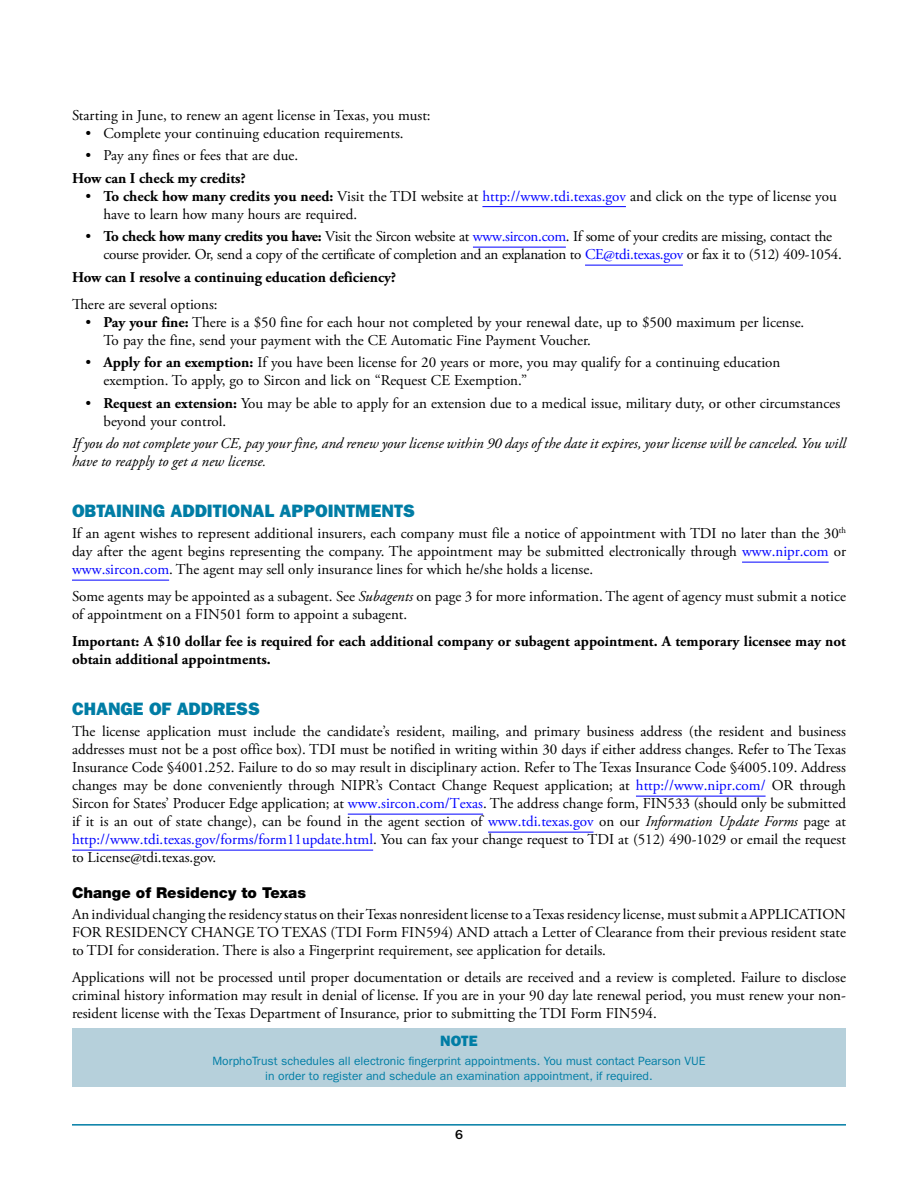
<style>
.page{position:relative;width:918px;height:1188px;background:#fff}
.page>*{position:absolute;margin:0;border:0;box-sizing:border-box;transform-origin:0 0}
.A_Head{font:18px "ITC Franklin Gothic Std Hvy";color:#007da5}
.Text{font:15px/18px "Adobe Garamond Pro";color:#000}
.Text-2{font:15px/18px "Adobe Garamond Pro";letter-spacing:-.02em;color:#000}
.Text-3{font:700 15px/18px "Adobe Garamond Pro";color:#000}
.Text-4{font:italic 15px/18px "Adobe Garamond Pro";color:#000}
.Text_before_list{font:15px "Adobe Garamond Pro";color:#000}
.B_Head{font:900 15px "Helvetica Neue LT Std";color:#000}
.Text_before_list-2{font:700 15px "Adobe Garamond Pro";color:#000}
.Notes_Head{font:15px "ITC Franklin Gothic Std Hvy";color:#007da5}
.t1{font:500 13.5px "ITC Franklin Gothic Std";color:#000}
.Notes{font:12px/15px "ITC Franklin Gothic Std";color:#007da5;text-align:center}
.s1{font-weight:700}
.s2{color:#00f}
.s3{font-style:italic}
</style>
<div class="page">
<hr style="left:72px;top:1124px;width:774px;height:2px;background:#007da5">
<hr style="left:482px;top:206px;width:144px;height:1px;background:#00f">
<hr style="left:473px;top:247px;width:93px;height:1px;background:#00f">
<hr style="left:585px;top:265px;width:98px;height:1px;background:#00f">
<hr style="left:742px;top:562px;width:87px;height:1px;background:#00f">
<hr style="left:72px;top:580px;width:97px;height:1px;background:#00f">
<hr style="left:636px;top:796px;width:130px;height:1px;background:#00f">
<hr style="left:348px;top:814px;width:135px;height:1px;background:#00f">
<hr style="left:488px;top:832px;width:106px;height:1px;background:#00f">
<hr style="left:72px;top:850px;width:301px;height:1px;background:#00f">
<div style="left:72px;top:1029px;width:774px;height:58px;background:#b6d0db"></div>
<p class="Text_before_list" style="left:72px;top:106px;width:360px">Starting in June, to renew an agent license in Texas, you must:</p>
<p class="Text" style="left:86px;top:124px;width:320px">• Complete your continuing education requirements.</p>
<p class="Text" style="left:86px;top:147px;width:214px">• Pay any fines or fees that are due.</p>
<p class="Text_before_list-2" style="left:72px;top:169px;width:175px">How can I check my credits?</p>
<p class="Text" style="left:104px;top:187px;width:735px;text-indent:-18px">• <span class="s1">To check how many credits you need:</span> Visit the TDI website at <span class="s2">http://www.tdi.texas.gov</span> and click on the type of license you have to learn how many hours are required.</p>
<p class="Text-2" style="left:104px;top:228px;width:740px;text-indent:-18px">• <span class="s1">To check how many credits you have:</span> Visit the Sircon website at <span class="s2">www.sircon.com</span>. If some of your credits are missing, contact the course provider. Or, send a copy of the certificate of completion and an explanation to <span class="s2">CE@tdi.texas.gov</span> or fax it to (512) 409-1054.</p>
<p class="Text-3" style="left:72px;top:268px;width:326px">How can I resolve a continuing education deficiency?</p>
<p class="Text_before_list" style="left:72px;top:295px;width:147px">There are several options:</p>
<p class="Text" style="left:104px;top:313px;width:702px;text-indent:-18px">• <span class="s1">Pay your fine:</span> There is a $50 fine for each hour not completed by your renewal date, up to $500 maximum per license.<br>To pay the fine, send your payment with the CE Automatic Fine Payment Voucher.</p>
<p class="Text" style="left:104px;top:354px;width:678px;text-indent:-18px">• <span class="s1">Apply for an exemption:</span> If you have been license for 20 years or more, you may qualify for a continuing education exemption. To apply, go to Sircon and lick on “Request CE Exemption.”</p>
<p class="Text" style="left:104px;top:394px;width:738px;text-indent:-18px">• <span class="s1">Request an extension:</span> You may be able to apply for an extension due to a medical issue, military duty, or other circumstances beyond your control.</p>
<p class="Text-4" style="left:72px;top:435px;width:775px">If you do not complete your CE, pay your fine, and renew your license within 90 days of the date it expires, your license will be canceled. You will have to reapply to get a new license.</p>
<p class="A_Head" style="left:72px;top:500px;width:344px">OBTAINING ADDITIONAL APPOINTMENTS</p>
<p class="Text" style="left:72px;top:525px;width:776px;text-align:justify">If an agent wishes to represent additional insurers, each company must file a notice of appointment with TDI no later than the 30<sup>th </sup>day after the agent begins representing the company. The appointment may be submitted electronically through <span class="s2">www.nipr.com</span> or <span class="s2">www.sircon.com</span>. The agent may sell only insurance lines for which he/she holds a license.</p>
<p class="Text" style="left:72px;top:588px;width:776px">Some agents may be appointed as a subagent. See <span class="s3">Subagents</span> on page 3 for more information. The agent of agency must submit a notice of appointment on a FIN501 form to appoint a subagent.</p>
<p class="Text-3" style="left:72px;top:633px;width:776px">Important: A $10 dollar fee is required for each additional company or subagent appointment. A temporary licensee may not obtain additional appointments.</p>
<p class="A_Head" style="left:72px;top:698px;width:189px">CHANGE OF ADDRESS</p>
<p class="Text" style="left:72px;top:723px;width:776px;text-align:justify">The license application must include the candidate’s resident, mailing, and primary business address (the resident and business addresses must not be a post office box). TDI must be notified in writing within 30 days if either address changes. Refer to The Texas Insurance Code §4001.252. Failure to do so may result in disciplinary action. Refer to The Texas Insurance Code §4005.109. Address changes may be done conveniently through NIPR’s Contact Change Request application; at <span class="s2">http://www.nipr.com/</span> OR through Sircon for States’ Producer Edge application; at <span class="s2">www.sircon.com/Texas</span>. The address change form, FIN533 (should only be submitted if it is an out of state change), can be found in the agent section of <span class="s2">www.tdi.texas.gov</span> on our <span class="s3">Information Update Forms</span> page at <span class="s2">http://www.tdi.texas.gov/forms/form11update.html</span>. You can fax your change request to TDI at (512) 490-1029 or email the request to License@tdi.texas.gov.</p>
<p class="B_Head" style="left:72px;top:884px;width:235px">Change of Residency to Texas</p>
<p class="Text" style="left:72px;top:906px;width:776px;text-align:justify">An individual changing the residency status on their Texas nonresident license to a Texas residency license, must submit a APPLICATION FOR RESIDENCY CHANGE TO TEXAS (TDI Form FIN594) AND attach a Letter of Clearance from their previous resident state to TDI for consideration. There is also a Fingerprint requirement, see application for details.</p>
<p class="Text" style="left:72px;top:969px;width:776px;text-align:justify">Applications will not be processed until proper documentation or details are received and a review is completed. Failure to disclose criminal history information may result in denial of license. If you are in your 90 day late renewal period, you must renew your non&shy;resident license with the Texas Department of Insurance, prior to submitting the TDI Form FIN594.</p>
<p class="Notes_Head" style="left:440px;top:1032px;width:39px">NOTE</p>
<p class="Notes" style="left:212px;top:1054px;width:495px">MorphoTrust schedules all electronic fingerprint appointments. You must contact Pearson VUE in order to register and schedule an examination appointment, if required.</p>
<p class="t1" style="left:455px;top:1127px;width:9px">6</p>
</div>
